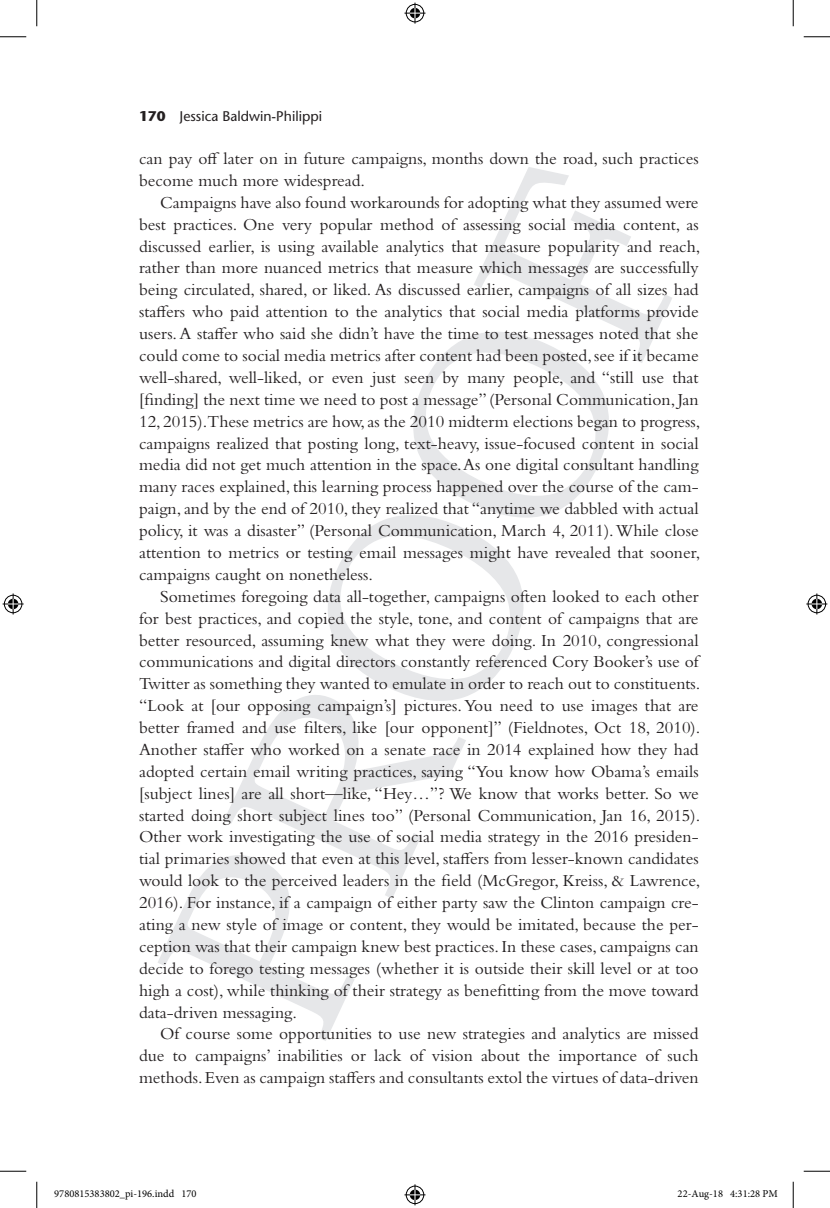
<style>
.page{position:relative;width:830px;height:1208px;background:#fff}
.page>*{position:absolute;margin:0;border:0;box-sizing:border-box;transform-origin:0 0}
.t1{font:17.5px/21.9px "Bembo Std";color:#231f20;text-align:justify}
.t2{font:500 14px "Stone Sans Std";color:#231f20}
.t3{font:10.5px "Minion Pro";color:#000}
.s1{font-weight:700}
</style>
<div class="page">
<svg style="left:158px;top:858px;width:196px;height:183px"></svg>
<svg style="left:224px;top:695px;width:242px;height:203px"></svg>
<svg style="left:324px;top:167px;width:348px;height:537px"></svg>
<svg style="left:0;top:36px;width:26px;height:1px"></svg>
<svg style="left:803px;top:36px;width:27px;height:1px"></svg>
<svg style="left:0;top:1170px;width:26px;height:1px"></svg>
<svg style="left:803px;top:1170px;width:27px;height:1px"></svg>
<svg style="left:36px;top:0;width:1px;height:26px"></svg>
<svg style="left:36px;top:1181px;width:1px;height:27px"></svg>
<svg style="left:792px;top:0;width:1px;height:26px"></svg>
<svg style="left:792px;top:1181px;width:1px;height:27px"></svg>
<svg style="left:404px;top:3px;width:21px;height:21px"></svg>
<svg style="left:404px;top:1184px;width:21px;height:21px"></svg>
<svg style="left:3px;top:593px;width:21px;height:21px"></svg>
<svg style="left:806px;top:593px;width:21px;height:21px"></svg>
<p class="t2" style="left:139px;top:108px;width:184px"><span class="s1">170</span> Jessica Baldwin-Philippi</p>
<p class="t1" style="left:139px;top:147px;width:561px">can pay off later on in future campaigns, months down the road, such practices become much more widespread.</p>
<p class="t1" style="left:139px;top:191px;width:563px;text-indent:21px">Campaigns have also found workarounds for adopting what they assumed were best practices. One very popular method of assessing social media content, as discussed earlier, is using available analytics that measure popularity and reach, rather than more nuanced metrics that measure which messages are successfully being circulated, shared, or liked. As discussed earlier, campaigns of all sizes had staffers who paid attention to the analytics that social media platforms provide users. A staffer who said she didn’t have the time to test messages noted that she could come to social media metrics after content had been posted, see if it became well-shared, well-liked, or even just seen by many people, and “still use that [finding] the next time we need to post a message” (Personal Communication, Jan 12, 2015).These metrics are how, as the 2010 midterm elections began to progress, campaigns realized that posting long, text-heavy, issue-focused content in social media did not get much attention in the space. As one digital consultant handling many races explained, this learning process happened over the course of the cam&shy;paign, and by the end of 2010, they realized that “anytime we dabbled with actual policy, it was a disaster” (Personal Communication, March 4, 2011). While close attention to metrics or testing email messages might have revealed that sooner, campaigns caught on nonetheless.</p>
<p class="t1" style="left:139px;top:585px;width:563px;text-indent:21px">Sometimes foregoing data all-together, campaigns often looked to each other for best practices, and copied the style, tone, and content of campaigns that are better resourced, assuming knew what they were doing. In 2010, congressional communications and digital directors constantly referenced Cory Booker’s use of Twitter as something they wanted to emulate in order to reach out to constituents. “Look at [our opposing campaign’s] pictures. You need to use images that are better framed and use filters, like [our opponent]” (Fieldnotes, Oct 18, 2010).<br>Another staffer who worked on a senate race in 2014 explained how they had adopted certain email writing practices, saying “You know how Obama’s emails [subject lines] are all short—like, “Hey…”? We know that works better. So we started doing short subject lines too” (Personal Communication, Jan 16, 2015).<br>Other work investigating the use of social media strategy in the 2016 presiden&shy;tial primaries showed that even at this level, staffers from lesser-known candidates would look to the perceived leaders in the field (McGregor, Kreiss, &amp; Lawrence, 2016). For instance, if a campaign of either party saw the Clinton campaign cre&shy;ating a new style of image or content, they would be imitated, because the per&shy;ception was that their campaign knew best practices. In these cases, campaigns can decide to forego testing messages (whether it is outside their skill level or at too high a cost), while thinking of their strategy as benefitting from the move toward data-driven messaging.</p>
<p class="t1" style="left:139px;top:1022px;width:561px;text-indent:21px">Of course some opportunities to use new strategies and analytics are missed due to campaigns’ inabilities or lack of vision about the importance of such methods. Even as campaign staffers and consultants extol the virtues of data-driven</p>
<p class="t3" style="left:54px;top:1187px;width:144px">9780815383802_pi-196.indd 170</p>
<p class="t3" style="left:677px;top:1187px;width:102px">22-Aug-18 4:31:28 PM</p>
</div>
